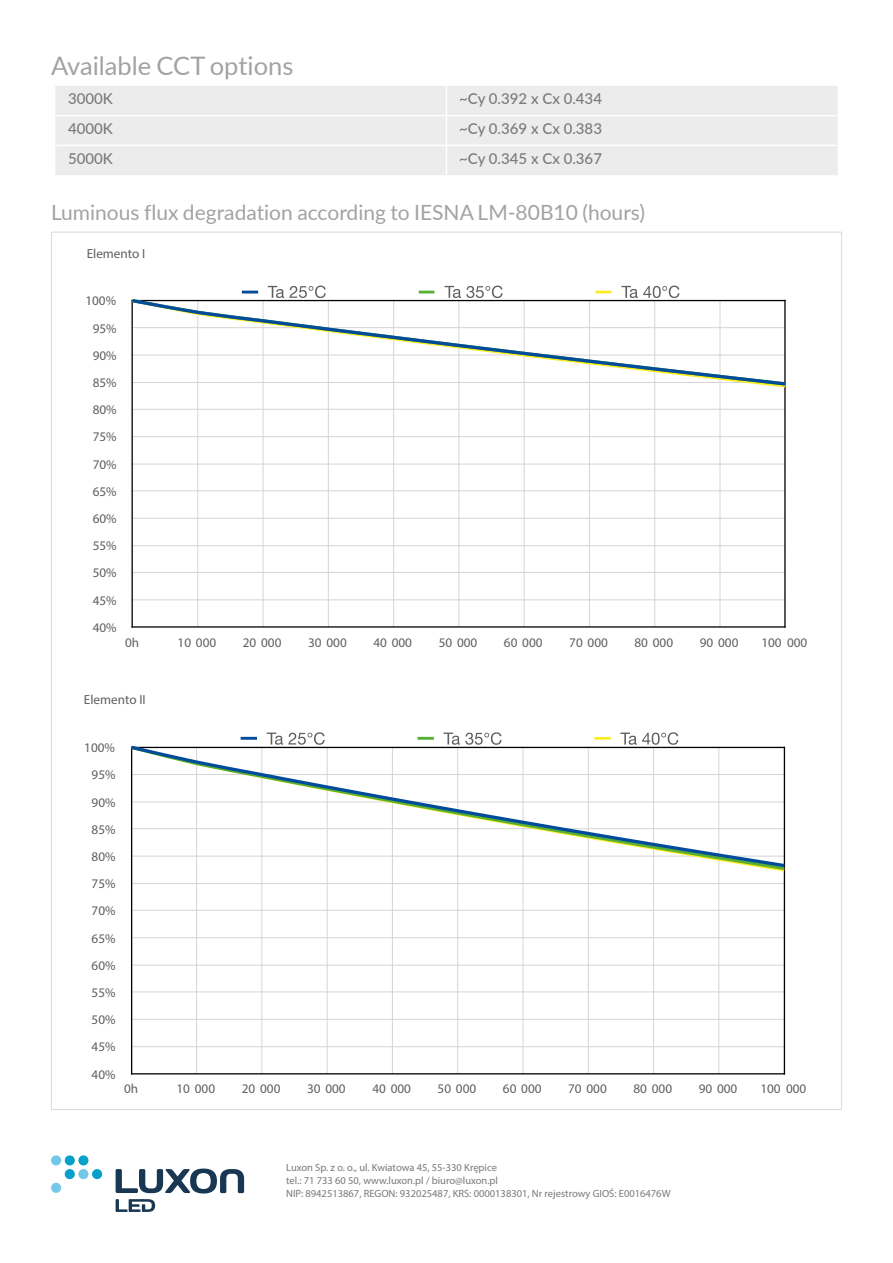
<style>
.page{position:relative;width:893px;height:1263px;background:#fff}
.page>*{position:absolute;margin:0;border:0;box-sizing:border-box;transform-origin:0 0}
.t1{font:25.5px "Lato";color:#a2a2a2}
.t2{font:21px "Lato";color:#a2a2a2}
.t3{font:500 15px "Lato";color:#79787b}
.t4{font:13.2px "Helvetica Neue";color:#5f5f5f}
.t5{font:10.5px/12.6px "Myriad Pro";color:#79787b}
</style>
<div class="page">
<div style="left:55px;top:86px;width:783px;height:89px;background:#ececec"></div>
<svg style="left:446px;top:87px;width:1px;height:87px"></svg>
<hr style="left:56px;top:115px;width:390px;height:1px;background:#fff">
<hr style="left:446px;top:115px;width:391px;height:1px;background:#fff">
<hr style="left:56px;top:145px;width:390px;height:1px;background:#fff">
<hr style="left:446px;top:145px;width:391px;height:1px;background:#fff">
<hr style="left:132px;top:599px;width:653px;height:1px;background:#d6d5d5">
<hr style="left:132px;top:572px;width:653px;height:1px;background:#d6d5d5">
<hr style="left:132px;top:545px;width:653px;height:1px;background:#d6d5d5">
<hr style="left:132px;top:518px;width:653px;height:1px;background:#d6d5d5">
<hr style="left:132px;top:490px;width:653px;height:1px;background:#d6d5d5">
<hr style="left:132px;top:464px;width:653px;height:1px;background:#d6d5d5">
<hr style="left:132px;top:436px;width:653px;height:1px;background:#d6d5d5">
<hr style="left:132px;top:409px;width:653px;height:1px;background:#d6d5d5">
<hr style="left:197px;top:301px;width:1px;height:326px;background:#d6d5d5">
<hr style="left:263px;top:301px;width:1px;height:326px;background:#d6d5d5">
<hr style="left:328px;top:301px;width:1px;height:326px;background:#d6d5d5">
<hr style="left:393px;top:301px;width:1px;height:326px;background:#d6d5d5">
<hr style="left:459px;top:301px;width:1px;height:326px;background:#d6d5d5">
<hr style="left:524px;top:301px;width:1px;height:326px;background:#d6d5d5">
<hr style="left:589px;top:301px;width:1px;height:326px;background:#d6d5d5">
<hr style="left:654px;top:301px;width:1px;height:326px;background:#d6d5d5">
<hr style="left:720px;top:301px;width:1px;height:326px;background:#d6d5d5">
<hr style="left:784px;top:301px;width:2px;height:326px;background:#020203">
<hr style="left:132px;top:301px;width:1px;height:326px;background:#020203">
<hr style="left:132px;top:626px;width:653px;height:2px;background:#020203">
<svg style="left:131px;top:299px;width:655px;height:87px"></svg>
<svg style="left:242px;top:291px;width:16px;height:2px"></svg>
<svg style="left:268px;top:286px;width:58px;height:12px"></svg>
<svg style="left:419px;top:291px;width:15px;height:2px"></svg>
<svg style="left:445px;top:286px;width:58px;height:12px"></svg>
<svg style="left:596px;top:291px;width:15px;height:2px"></svg>
<svg style="left:621px;top:286px;width:58px;height:12px"></svg>
<hr style="left:132px;top:1046px;width:652px;height:1px;background:#d6d5d5">
<hr style="left:132px;top:1019px;width:652px;height:1px;background:#d6d5d5">
<hr style="left:132px;top:991px;width:652px;height:1px;background:#d6d5d5">
<hr style="left:132px;top:965px;width:652px;height:1px;background:#d6d5d5">
<hr style="left:132px;top:937px;width:652px;height:1px;background:#d6d5d5">
<hr style="left:132px;top:910px;width:652px;height:1px;background:#d6d5d5">
<hr style="left:132px;top:883px;width:652px;height:1px;background:#d6d5d5">
<hr style="left:196px;top:747px;width:1px;height:327px;background:#d6d5d5">
<hr style="left:262px;top:747px;width:1px;height:327px;background:#d6d5d5">
<hr style="left:327px;top:747px;width:1px;height:327px;background:#d6d5d5">
<hr style="left:392px;top:747px;width:1px;height:327px;background:#d6d5d5">
<hr style="left:457px;top:747px;width:1px;height:327px;background:#d6d5d5">
<hr style="left:523px;top:747px;width:1px;height:327px;background:#d6d5d5">
<hr style="left:588px;top:747px;width:1px;height:327px;background:#d6d5d5">
<hr style="left:653px;top:747px;width:1px;height:327px;background:#d6d5d5">
<hr style="left:718px;top:747px;width:1px;height:327px;background:#d6d5d5">
<hr style="left:784px;top:747px;width:1px;height:327px;background:#020203">
<hr style="left:131px;top:747px;width:1px;height:327px;background:#020203">
<hr style="left:132px;top:1073px;width:652px;height:1px;background:#020203">
<svg style="left:131px;top:745px;width:655px;height:122px"></svg>
<hr style="left:241px;top:737px;width:16px;height:3px;background:#004b9a">
<svg style="left:267px;top:732px;width:58px;height:13px"></svg>
<hr style="left:418px;top:737px;width:16px;height:3px;background:#57b033">
<svg style="left:444px;top:732px;width:57px;height:13px"></svg>
<hr style="left:594px;top:737px;width:17px;height:3px;background:#feeb1a">
<svg style="left:620px;top:732px;width:58px;height:13px"></svg>
<svg style="left:116px;top:1168px;width:128px;height:25px"></svg>
<div style="left:92px;top:1169px;width:10px;height:10px;background:#06a0ca;border-radius:50%"></div>
<div style="left:78px;top:1169px;width:10px;height:10px;background:#73c7e9;border-radius:50%"></div>
<div style="left:65px;top:1169px;width:10px;height:10px;background:#06a0ca;border-radius:50%"></div>
<div style="left:65px;top:1155px;width:10px;height:10px;background:#06a0ca;border-radius:50%"></div>
<div style="left:78px;top:1155px;width:10px;height:10px;background:#06a0ca;border-radius:50%"></div>
<div style="left:51px;top:1155px;width:10px;height:10px;background:#73c7e9;border-radius:50%"></div>
<div style="left:51px;top:1183px;width:10px;height:10px;background:#73c7e9;border-radius:50%"></div>
<svg style="left:116px;top:1199px;width:39px;height:13px"></svg>
<h1 class="t1" style="left:51px;top:47px;width:244px">Available CCT options</h1>
<p class="t3" style="left:68px;top:88px;width:46px">3000K</p>
<p class="t3" style="left:459px;top:88px;width:144px">~Cy 0.392 x Cx 0.434</p>
<p class="t3" style="left:68px;top:118px;width:46px">4000K</p>
<p class="t3" style="left:459px;top:118px;width:144px">~Cy 0.369 x Cx 0.383</p>
<p class="t3" style="left:68px;top:147px;width:46px">5000K</p>
<p class="t3" style="left:459px;top:147px;width:144px">~Cy 0.345 x Cx 0.367</p>
<h2 class="t2" style="left:51px;top:197px;width:596px">Luminous flux degradation according to IESNA LM-80B10 (hours)</h2>
<p class="t4" style="left:87px;top:245px;width:60px">Elemento I</p>
<p class="t4" style="left:85px;top:293px;width:32px">100%</p>
<p class="t4" style="left:93px;top:320px;width:25px">95%</p>
<p class="t4" style="left:93px;top:347px;width:25px">90%</p>
<p class="t4" style="left:93px;top:374px;width:25px">85%</p>
<p class="t4" style="left:93px;top:402px;width:25px">80%</p>
<p class="t4" style="left:93px;top:429px;width:25px">75%</p>
<p class="t4" style="left:93px;top:456px;width:25px">70%</p>
<p class="t4" style="left:93px;top:483px;width:25px">65%</p>
<p class="t4" style="left:93px;top:510px;width:25px">60%</p>
<p class="t4" style="left:93px;top:538px;width:25px">55%</p>
<p class="t4" style="left:93px;top:565px;width:25px">50%</p>
<p class="t4" style="left:93px;top:592px;width:25px">45%</p>
<p class="t4" style="left:93px;top:619px;width:25px">40%</p>
<p class="t4" style="left:125px;top:634px;width:16px">0h</p>
<p class="t4" style="left:178px;top:634px;width:40px">10 000</p>
<p class="t4" style="left:243px;top:634px;width:40px">20 000</p>
<p class="t4" style="left:308px;top:634px;width:40px">30 000</p>
<p class="t4" style="left:373px;top:634px;width:40px">40 000</p>
<p class="t4" style="left:439px;top:634px;width:40px">50 000</p>
<p class="t4" style="left:504px;top:634px;width:40px">60 000</p>
<p class="t4" style="left:569px;top:634px;width:40px">70 000</p>
<p class="t4" style="left:634px;top:634px;width:40px">80 000</p>
<p class="t4" style="left:700px;top:634px;width:40px">90 000</p>
<p class="t4" style="left:761px;top:634px;width:47px">100 000</p>
<p class="t4" style="left:84px;top:692px;width:63px">Elemento II</p>
<p class="t4" style="left:84px;top:740px;width:32px">100%</p>
<p class="t4" style="left:92px;top:767px;width:25px">95%</p>
<p class="t4" style="left:92px;top:794px;width:25px">90%</p>
<p class="t4" style="left:92px;top:821px;width:25px">85%</p>
<p class="t4" style="left:92px;top:848px;width:25px">80%</p>
<p class="t4" style="left:92px;top:876px;width:25px">75%</p>
<p class="t4" style="left:92px;top:903px;width:25px">70%</p>
<p class="t4" style="left:92px;top:930px;width:25px">65%</p>
<p class="t4" style="left:92px;top:957px;width:25px">60%</p>
<p class="t4" style="left:92px;top:984px;width:25px">55%</p>
<p class="t4" style="left:92px;top:1011px;width:25px">50%</p>
<p class="t4" style="left:92px;top:1039px;width:25px">45%</p>
<p class="t4" style="left:92px;top:1066px;width:25px">40%</p>
<p class="t4" style="left:124px;top:1081px;width:16px">0h</p>
<p class="t4" style="left:177px;top:1081px;width:40px">10 000</p>
<p class="t4" style="left:242px;top:1081px;width:40px">20 000</p>
<p class="t4" style="left:307px;top:1081px;width:40px">30 000</p>
<p class="t4" style="left:372px;top:1081px;width:40px">40 000</p>
<p class="t4" style="left:438px;top:1081px;width:40px">50 000</p>
<p class="t4" style="left:503px;top:1081px;width:40px">60 000</p>
<p class="t4" style="left:568px;top:1081px;width:40px">70 000</p>
<p class="t4" style="left:633px;top:1081px;width:40px">80 000</p>
<p class="t4" style="left:699px;top:1081px;width:40px">90 000</p>
<p class="t4" style="left:760px;top:1081px;width:47px">100 000</p>
<p class="t5" style="left:286px;top:1161px;width:386px">Luxon Sp. z o. o., ul. Kwiatowa 45, 55-330 Krępice<br>tel.: 71 733 60 50, www.luxon.pl / biuro@luxon.pl<br>NIP: 8942513867, REGON: 932025487, KRS: 0000138301, Nr rejestrowy GIOŚ: E0016476W</p>
</div>
